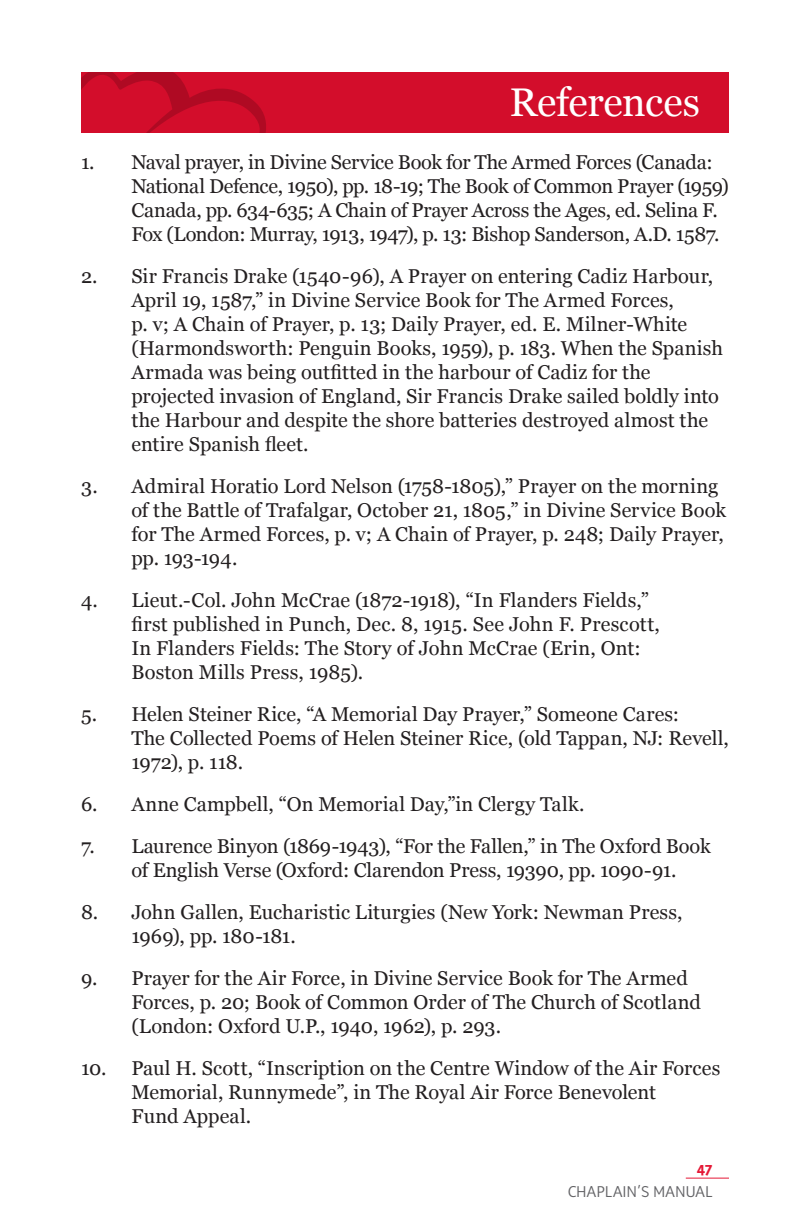
<style>
.page{position:relative;width:792px;height:1224px;background:#fff}
.page>*{position:absolute;margin:0;border:0;box-sizing:border-box;transform-origin:0 0}
.Chapter{font:40px "Georgia";letter-spacing:-.005em;color:#fff}
.Section{font:20px/24px "Georgia";letter-spacing:-.005em;color:#231f20}
.t1{font:300 16px "Sense";letter-spacing:.03em;color:#636366}
.t2{font:700 16px "Sense";color:#e51836}
</style>
<div class="page">
<hr style="left:686px;top:1178px;width:43px;height:1px;background:#e51836">
<div style="left:81px;top:72px;width:648px;height:60px;background:#d30d2b"></div>
<svg style="left:81px;top:72px;width:185px;height:60px"></svg>
<p class="Chapter" style="left:509px;top:73px;width:192px">References</p>
<p class="Section" style="left:131px;top:150px;width:599px;text-indent:-50px">1. Naval prayer, in Divine Service Book for The Armed Forces (Canada:<br>National Defence, 1950), pp. 18-19; The Book of Common Prayer (1959)<br>Canada, pp. 634-635; A Chain of Prayer Across the Ages, ed. Selina F.<br>Fox (London: Murray, 1913, 1947), p. 13: Bishop Sanderson, A.D. 1587.</p>
<p class="Section" style="left:131px;top:264px;width:593px;text-indent:-50px">2. Sir Francis Drake (1540-96), A Prayer on entering Cadiz Harbour, April 19, 1587,” in Divine Service Book for The Armed Forces,<br>p. v; A Chain of Prayer, p. 13; Daily Prayer, ed. E. Milner-White (Harmondsworth: Penguin Books, 1959), p. 183. When the Spanish Armada was being outfitted in the harbour of Cadiz for the projected invasion of England, Sir Francis Drake sailed boldly into the Harbour and despite the shore batteries destroyed almost the entire Spanish fleet.</p>
<p class="Section" style="left:131px;top:474px;width:596px;text-indent:-50px">3. Admiral Horatio Lord Nelson (1758-1805),” Prayer on the morning of the Battle of Trafalgar, October 21, 1805,” in Divine Service Book for The Armed Forces, p. v; A Chain of Prayer, p. 248; Daily Prayer, pp. 193-194.</p>
<p class="Section" style="left:131px;top:588px;width:530px;text-indent:-50px">4. Lieut.-Col. John McCrae (1872-1918), “In Flanders Fields,” first published in Punch, Dec. 8, 1915. See John F. Prescott, In Flanders Fields: The Story of John McCrae (Erin, Ont:<br>Boston Mills Press, 1985).</p>
<p class="Section" style="left:131px;top:702px;width:599px;text-indent:-50px">5. Helen Steiner Rice, “A Memorial Day Prayer,” Someone Cares:<br>The Collected Poems of Helen Steiner Rice, (old Tappan, NJ: Revell,<br>1972), p. 118.</p>
<p class="Section" style="left:81px;top:792px;width:505px">6. Anne Campbell, “On Memorial Day,”in Clergy Talk.</p>
<p class="Section" style="left:131px;top:834px;width:581px;text-indent:-50px">7. Laurence Binyon (1869-1943), “For the Fallen,” in The Oxford Book of English Verse (Oxford: Clarendon Press, 19390, pp. 1090-91.</p>
<p class="Section" style="left:131px;top:900px;width:553px;text-indent:-50px">8. John Gallen, Eucharistic Liturgies (New York: Newman Press,<br>1969), pp. 180-181.</p>
<p class="Section" style="left:131px;top:966px;width:571px;text-indent:-50px">9. Prayer for the Air Force, in Divine Service Book for The Armed<br>Forces, p. 20; Book of Common Order of The Church of Scotland (London: Oxford U.P., 1940, 1962), p. 293.</p>
<p class="Section" style="left:131px;top:1056px;width:590px;text-indent:-50px">10. Paul H. Scott, “Inscription on the Centre Window of the Air Forces<br>Memorial, Runnymede”, in The Royal Air Force Benevolent<br>Fund Appeal.</p>
<p class="t2" style="left:697px;top:1158px;width:17px">47</p>
<p class="t1" style="left:568px;top:1182px;width:146px">CHAPLAIN’S MANUAL</p>
</div>
